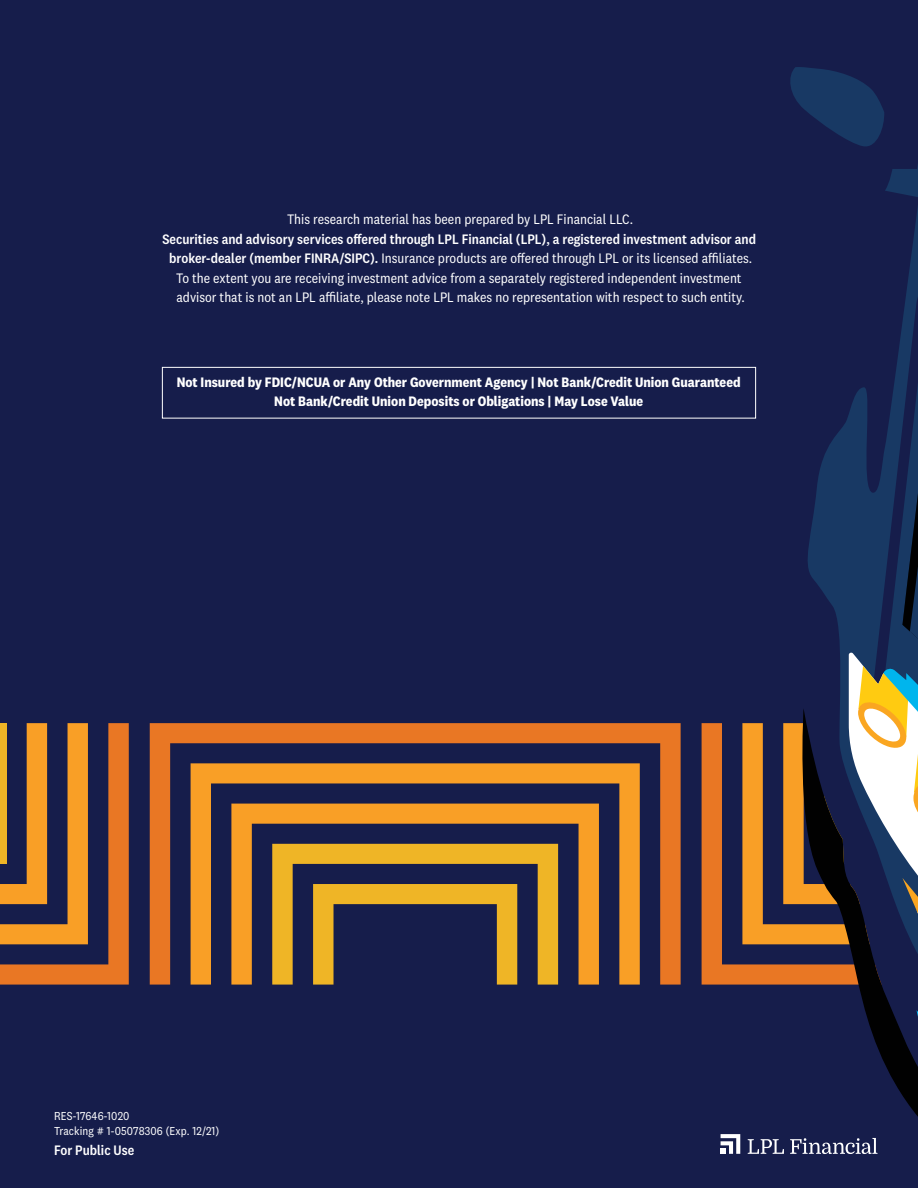
<style>
.page{position:relative;width:918px;height:1188px;background:#161d4b}
.page>*{position:absolute;margin:0;border:0;box-sizing:border-box;transform-origin:0 0}
.t1{font:14.25px/19.5px "National 2 Narrow";color:#fff;text-align:center}
.t2{font:700 14.25px/19.5px "National 2 Narrow";color:#fff;text-align:center}
.t3{font:500 14.25px "National 2 Narrow";color:#fff}
.t4{font:12px/15px "National 2 Narrow";letter-spacing:.01em;color:#fff}
.s1{font-weight:500}
</style>
<div class="page">
<svg style="left:702px;top:723px;width:40px;height:262px;fill:#e97724"></svg>
<svg style="left:0;top:723px;width:129px;height:262px"></svg>
<div style="left:0;top:723px;width:6px;height:141px;background:#efb526"></div>
<svg style="left:150px;top:723px;width:531px;height:262px"></svg>
<svg style="left:191px;top:763px;width:449px;height:222px"></svg>
<svg style="left:231px;top:804px;width:368px;height:181px"></svg>
<svg style="left:272px;top:844px;width:286px;height:141px"></svg>
<svg style="left:742px;top:67px;width:176px;height:1040px"></svg>
<div style="left:162px;top:367px;width:594px;height:51px;border:1px solid #fff"></div>
<svg style="left:721px;top:1134px;width:19px;height:20px"></svg>
<svg style="left:748px;top:1139px;width:36px;height:15px"></svg>
<svg style="left:790px;top:1138px;width:87px;height:16px"></svg>
<p class="t1" style="left:287px;top:210px;width:348px">This research material has been prepared by LPL Financial LLC.</p>
<p class="t1" style="left:162px;top:229px;width:595px"><span class="s1">Securities and advisory services offered through LPL Financial (LPL), a registered investment advisor and broker-dealer (member FINRA/SIPC).</span> Insurance products are offered through LPL or its licensed affiliates.<br>To the extent you are receiving investment advice from a separately registered independent investment advisor that is not an LPL affiliate, please note LPL makes no representation with respect to such entity.</p>
<p class="t2" style="left:177px;top:372px;width:565px">Not Insured by FDIC/NCUA or Any Other Government Agency | Not Bank/Credit Union Guaranteed<br>Not Bank/Credit Union Deposits or Obligations | May Lose Value</p>
<p class="t4" style="left:54px;top:1108px;width:167px">RES-17646-1020<br>Tracking # 1-05078306 (Exp. 12/21)</p>
<p class="t3" style="left:54px;top:1142px;width:82px">For Public Use</p>
</div>
